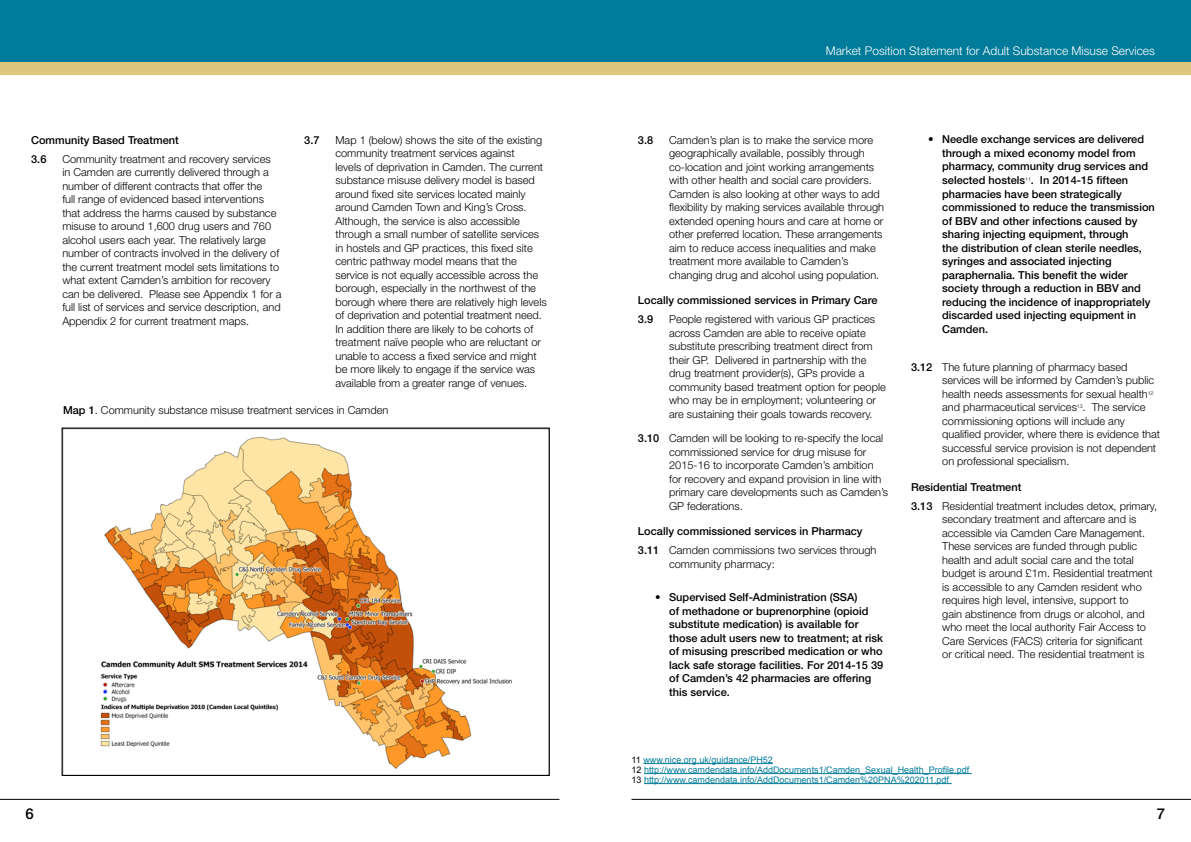
<style>
.page{position:relative;width:1191px;height:842px;background:#fff}
.page>*{position:absolute;margin:0;border:0;box-sizing:border-box;transform-origin:0 0}
.t1{font:500 15px "Helvetica Neue";color:#000}
.t2{font:300 12px "Helvetica Neue";color:#fff}
.t3{font:300 11px/13.5px "Helvetica Neue";color:#000}
.t4{font:500 11px/13.5px "Helvetica Neue";color:#000}
.t5{font:9px/10px "Arial";color:#007b99}
.s1{font-weight:500}
.s2{font-weight:300}
.s3{color:#000}
</style>
<div class="page">
<div style="left:0;top:0;width:1191px;height:75px;background:#dec77d"></div>
<div style="left:0;top:0;width:1191px;height:62px;background:#007b99"></div>
<hr style="left:631px;top:799px;width:560px;height:1px;background:#000">
<hr style="left:0;top:799px;width:559px;height:1px;background:#000">
<img style="left:100px;top:436px;width:412px;height:333px">
<hr style="left:643px;top:763px;width:130px;height:1px;background:#007b99">
<hr style="left:644px;top:773px;width:327px;height:1px;background:#007b99">
<hr style="left:644px;top:783px;width:307px;height:1px;background:#007b99">
<p class="t2" style="left:825px;top:43px;width:331px">Market Position Statement for Adult Substance Misuse Services</p>
<p class="t4" style="left:31px;top:130px;width:149px;line-height:19.2px">Community Based Treatment<br>3.6</p>
<p class="t4" style="left:304px;top:133px;width:17px">3.7</p>
<p class="t3" style="left:335px;top:133px;width:213px">Map 1 (below) shows the site of the existing community treatment services against<br>levels of deprivation in Camden. The current substance misuse delivery model is based around fixed site services located mainly around Camden Town and King’s Cross.<br>Although, the service is also accessible through a small number of satellite services in hostels and GP practices, this fixed site centric pathway model means that the service is not equally accessible across the borough, especially in the northwest of the borough where there are relatively high levels of deprivation and potential treatment need.<br>In addition there are likely to be cohorts of treatment naïve people who are reluctant or unable to access a fixed service and might be more likely to engage if the service was available from a greater range of venues.</p>
<p class="t4" style="left:638px;top:133px;width:17px">3.8</p>
<p class="t3" style="left:669px;top:133px;width:216px">Camden’s plan is to make the service more geographically available, possibly through co-location and joint working arrangements with other health and social care providers.<br>Camden is also looking at other ways to add flexibility by making services available through extended opening hours and care at home or other preferred location. These arrangements aim to reduce access inequalities and make treatment more available to Camden’s changing drug and alcohol using population.</p>
<p class="t3" style="left:62px;top:152px;width:221px">Community treatment and recovery services<br>in Camden are currently delivered through a number of different contracts that offer the<br>full range of evidenced based interventions that address the harms caused by substance misuse to around 1,600 drug users and 760 alcohol users each year. The relatively large number of contracts involved in the delivery of the current treatment model sets limitations to what extent Camden’s ambition for recovery can be delivered. Please see Appendix 1 for a full list of services and service description, and Appendix 2 for current treatment maps.</p>
<p class="t4" style="left:638px;top:290px;width:241px;line-height:19.2px">Locally commissioned services in Primary Care<br>3.9</p>
<p class="t3" style="left:669px;top:312px;width:218px">People registered with various GP practices across Camden are able to receive opiate substitute prescribing treatment direct from their GP. Delivered in partnership with the drug treatment provider(s), GPs provide a community based treatment option for people who may be in employment; volunteering or are sustaining their goals towards recovery.</p>
<p class="t3" style="left:669px;top:431px;width:221px;text-indent:-31px"><span class="s1">3.10</span> Camden will be looking to re-specify the local commissioned service for drug misuse for 2015-16 to incorporate Camden’s ambition for recovery and expand provision in line with primary care developments such as Camden’s GP federations.</p>
<p class="t4" style="left:638px;top:522px;width:240px;line-height:19.2px">Locally commissioned services in Pharmacy<br>3.11 <span class="s2">Camden commissions two services through</span></p>
<p class="t3" style="left:669px;top:557px;width:107px">community pharmacy:</p>
<p class="t4" style="left:669px;top:590px;width:216px;text-indent:-14px">• Supervised Self-Administration (SSA)<br>of methadone or buprenorphine (opioid substitute medication) is available for those adult users new to treatment; at risk of misusing prescribed medication or who lack safe storage facilities. For 2014-15 39 of Camden’s 42 pharmacies are offering this service.</p>
<p class="t3" style="left:63px;top:403px;width:327px"><span class="s1">Map 1</span>. Community substance misuse treatment services in Camden</p>
<p class="t4" style="left:942px;top:133px;width:214px;text-indent:-14px">• Needle exchange services are delivered through a mixed economy model from pharmacy, community drug services and selected hostels<sup>11</sup>. In 2014-15 fifteen pharmacies have been strategically commissioned to reduce the transmission of BBV and other infections caused by sharing injecting equipment, through<br>the distribution of clean sterile needles, syringes and associated injecting paraphernalia. This benefit the wider society through a reduction in BBV and reducing the incidence of inappropriately discarded used injecting equipment in Camden.</p>
<p class="t3" style="left:942px;top:360px;width:219px;text-indent:-31px"><span class="s1">3.12</span> The future planning of pharmacy based services will be informed by Camden’s public health needs assessments for sexual health<sup>12 </sup>and pharmaceutical services<sup>13</sup>. The service commissioning options will include any qualified provider, where there is evidence that successful service provision is not dependent on professional specialism.</p>
<p class="t3" style="left:911px;top:477px;width:247px;line-height:19.2px"><span class="s1">Residential Treatment<br>3.13</span> Residential treatment includes detox, primary,</p>
<p class="t3" style="left:942px;top:513px;width:212px">secondary treatment and aftercare and is accessible via Camden Care Management.<br>These services are funded through public health and adult social care and the total budget is around £1m. Residential treatment is accessible to any Camden resident who requires high level, intensive, support to<br>gain abstinence from drugs or alcohol, and who meet the local authority Fair Access to Care Services (FACS) criteria for significant or critical need. The residential treatment is</p>
<p class="t5" style="left:631px;top:754px;width:339px"><span class="s3">11</span> www.nice.org.uk/guidance/PH52<br><span class="s3">12</span> http://www.camdendata.info/AddDocuments1/Camden_Sexual_Health_Profile.pdf<br><span class="s3">13</span> http://www.camdendata.info/AddDocuments1/Camden%20PNA%202011.pdf</p>
<h1 class="t1" style="left:26px;top:805px;width:10px">6</h1>
<h1 class="t1" style="left:1157px;top:805px;width:10px">7</h1>
</div>
